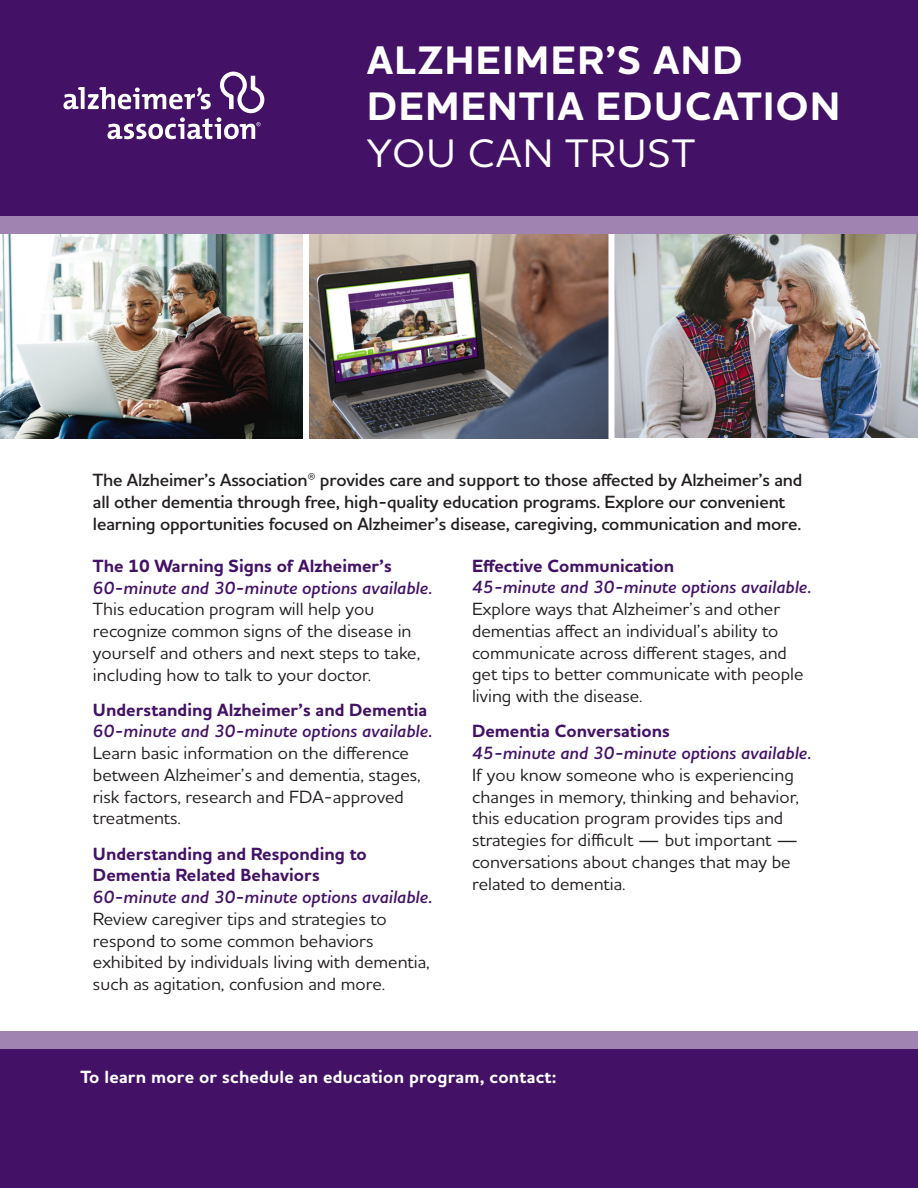
<style>
.page{position:relative;width:918px;height:1188px;background:#fff}
.page>*{position:absolute;margin:0;border:0;box-sizing:border-box;transform-origin:0 0}
.t1{font:700 40.5px/46.3px "Houschka Alt Pro";letter-spacing:.04em;color:#fff}
.t2{font:500 40.5px "Houschka Alt Pro";letter-spacing:.04em;color:#fff}
.t3{font:500 18px/21.8px "Houschka Alt Pro";color:#231f20}
.t4{font:600 18px/21.8px "Houschka Alt Pro";letter-spacing:-.01em;color:#231f20}
.t5{font:italic 600 18px "Houschka Alt Pro";color:#431266}
.t6{font:700 18px/21.8px "Houschka Alt Pro";color:#431266}
.t7{font:700 18px "Houschka Alt Pro";letter-spacing:.01em;color:#fff}
</style>
<div class="page">
<img style="left:0;top:233px;width:303px;height:205px">
<img style="left:614px;top:233px;width:304px;height:205px">
<img style="left:309px;top:233px;width:299px;height:205px">
<div style="left:0;top:1031px;width:918px;height:157px;background:#431266"></div>
<div style="left:0;top:0;width:918px;height:225px;background:#431266"></div>
<svg style="left:63px;top:72px;width:201px;height:67px"></svg>
<div style="left:0;top:216px;width:918px;height:17px;background:#a183b1"></div>
<div style="left:0;top:1031px;width:918px;height:18px;background:#a183b1"></div>
<h1 class="t1" style="left:367px;top:38px;width:475px">ALZHEIMER’S AND<br>DEMENTIA EDUCATION</h1>
<h1 class="t2" style="left:367px;top:127px;width:329px">YOU CAN TRUST</h1>
<p class="t4" style="left:93px;top:469px;width:711px">The Alzheimer’s Association® provides care and support to those affected by Alzheimer’s and all other dementia through free, high-quality education programs. Explore our convenient learning opportunities focused on Alzheimer’s disease, caregiving, communication and more.</p>
<p class="t6" style="left:93px;top:555px;width:301px">The 10 Warning Signs of Alzheimer’s</p>
<p class="t5" style="left:93px;top:576px;width:341px">60-minute and 30-minute options available.</p>
<p class="t3" style="left:93px;top:598px;width:329px">This education program will help you recognize common signs of the disease in yourself and others and next steps to take, including how to talk to your doctor.</p>
<p class="t6" style="left:93px;top:699px;width:336px">Understanding Alzheimer’s and Dementia</p>
<p class="t5" style="left:93px;top:720px;width:341px">60-minute and 30-minute options available.</p>
<p class="t3" style="left:93px;top:742px;width:329px">Learn basic information on the difference between Alzheimer’s and dementia, stages, risk factors, research and FDA-approved treatments.</p>
<p class="t6" style="left:93px;top:843px;width:275px">Understanding and Responding to<br>Dementia Related Behaviors</p>
<p class="t5" style="left:93px;top:886px;width:341px">60-minute and 30-minute options available.</p>
<p class="t3" style="left:93px;top:907px;width:338px">Review caregiver tips and strategies to respond to some common behaviors exhibited by individuals living with dementia, such as agitation, confusion and more.</p>
<p class="t6" style="left:472px;top:555px;width:204px">Effective Communication</p>
<p class="t5" style="left:472px;top:576px;width:341px">45-minute and 30-minute options available.</p>
<p class="t3" style="left:472px;top:598px;width:333px">Explore ways that Alzheimer’s and other dementias affect an individual’s ability to communicate across different stages, and get tips to better communicate with people living with the disease.</p>
<p class="t6" style="left:472px;top:721px;width:199px">Dementia Conversations</p>
<p class="t5" style="left:472px;top:742px;width:341px">45-minute and 30-minute options available.</p>
<p class="t3" style="left:472px;top:763px;width:329px">If you know someone who is experiencing changes in memory, thinking and behavior, this education program provides tips and strategies for difficult — but important — conversations about changes that may be related to dementia.</p>
<p class="t7" style="left:81px;top:1066px;width:477px">To learn more or schedule an education program, contact:</p>
</div>
